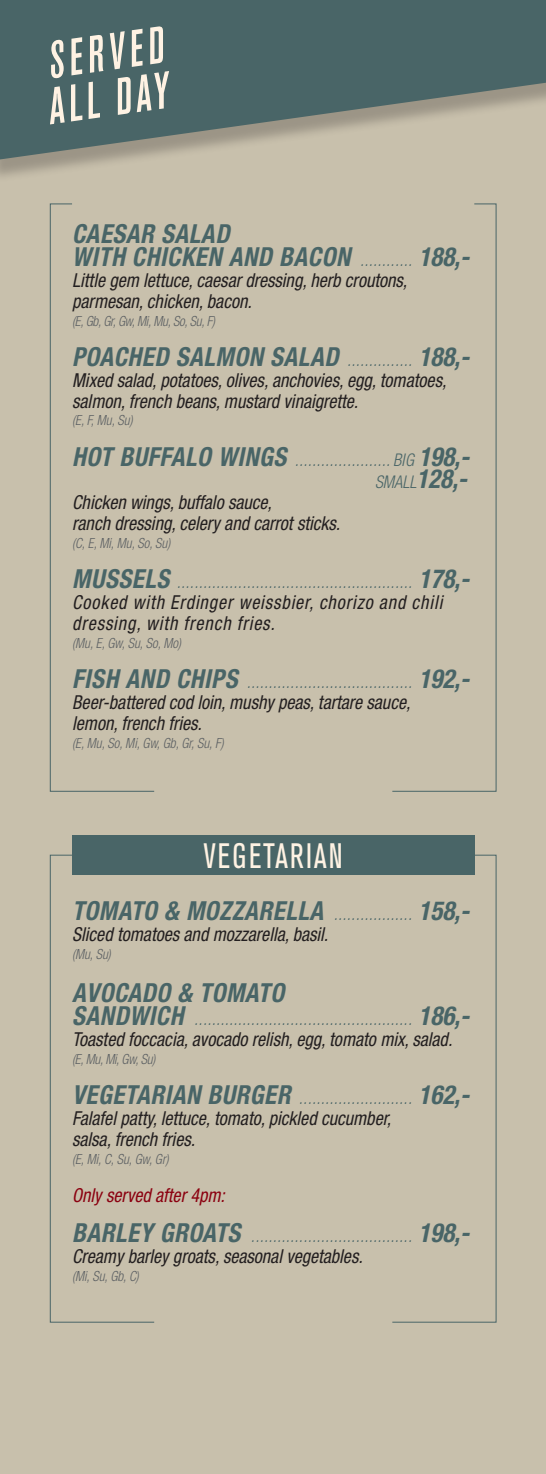
<style>
.page{position:relative;width:546px;height:1474px;background:#fff}
.page>*{position:absolute;margin:0;border:0;box-sizing:border-box;transform-origin:0 0}
.t1{font:500 condensed 51.45px/45.5px "Akzidenz Grotesk BE";color:#fef2e3;scale:.9 1}
.t2{font:condensed 35px "Akzidenz Grotesk BE";letter-spacing:.07em;color:#fef2e3;scale:.9 1}
.t3{font:italic 700 condensed 26.25px/22.8px "Helvetica Neue LT Std";letter-spacing:.025em;color:#496567;scale:.94 1}
.t4{font:italic condensed 19.25px/21px "Helvetica Neue LT Std";color:#231f20;scale:.94 1}
.t5{font:italic condensed 19.25px/21px "Helvetica Neue LT Std";letter-spacing:.05em;color:#231f20;scale:.94 1}
.t6{font:italic condensed 19.25px "Helvetica Neue LT Std";color:#8b0110;scale:.94 1}
.t7{font:italic 300 condensed 17.5px/22.8px "Helvetica Neue LT Std";color:#496567;text-align:right;scale:.94 1}
.t8{font:italic 300 condensed 14px "Helvetica Neue LT Std";color:#5c6063;scale:.94 1}
.t9{font:italic 300 condensed 14px "Helvetica Neue LT Std";letter-spacing:-.02em;color:#5c6063;scale:.94 1}
.s1{font-weight:300;font-size:17.5px}
.s2{font-weight:700;font-size:26.25px}
</style>
<div class="page">
<div style="left:0;top:0;width:546px;height:1473px;background:#c8c0ac"></div>
<div style="left:0;top:0;width:546px;height:183px;background:#231f20;opacity:.27"></div>
<svg style="left:0;top:0;width:546px;height:162px;fill:#496567"></svg>
<svg style="left:392px;top:203px;width:105px;height:589px"></svg>
<svg style="left:49px;top:203px;width:106px;height:589px"></svg>
<svg style="left:391px;top:854px;width:106px;height:468px"></svg>
<svg style="left:49px;top:854px;width:106px;height:468px"></svg>
<div style="left:72px;top:834px;width:402px;height:40px;background:#496567"></div>
<h1 class="t1" style="left:38px;top:40px;width:138px;rotate:-8deg">SERVED<br>ALL DAY</h1>
<h3 class="t3" style="left:72px;top:223px;width:424px">CAESAR SALAD<br>WITH CHICKEN AND BACON <span class="s1">............</span> 188,-</h3>
<p class="t4" style="left:72px;top:270px;width:358px">Little gem lettuce, caesar dressing, herb croutons, parmesan, chicken, bacon.</p>
<p class="t9" style="left:72px;top:312px;width:153px">(E, Gb, Gr, Gw, Mi, Mu, So, Su, F)</p>
<h3 class="t3" style="left:72px;top:345px;width:424px">POACHED SALMON SALAD <span class="s1">...............</span> 188,-</h3>
<p class="t4" style="left:72px;top:370px;width:399px">Mixed salad, potatoes, olives, anchovies, egg, tomatoes, salmon, french beans, mustard vinaigrette.</p>
<p class="t8" style="left:72px;top:412px;width:66px">(E, F, Mu, Su)</p>
<p class="t7" style="left:72px;top:448px;width:424px"><span class="s2">HOT BUFFALO WINGS</span> ...................... BIG <span class="s2">198,-<br></span>SMALL<span class="s2">128,-</span></p>
<p class="t4" style="left:72px;top:492px;width:286px">Chicken wings, buffalo sauce,<br>ranch dressing, celery and carrot sticks.</p>
<p class="t8" style="left:72px;top:535px;width:106px">(C, E, Mi, Mu, So, Su)</p>
<p class="t7" style="left:72px;top:571px;width:424px"><span class="s2">MUSSELS</span> ...................................................... <span class="s2">178,-</span></p>
<p class="t5" style="left:72px;top:592px;width:395px">Cooked with Erdinger weissbier, chorizo and chili dressing, with french fries.</p>
<p class="t8" style="left:72px;top:634px;width:117px">(Mu, E, Gw, Su, So, Mo)</p>
<p class="t7" style="left:72px;top:671px;width:424px"><span class="s2">FISH AND CHIPS</span> ...................................... <span class="s2">192,-</span></p>
<p class="t4" style="left:72px;top:692px;width:361px">Beer-battered cod loin, mushy peas, tartare sauce, lemon, french fries.</p>
<p class="t8" style="left:72px;top:734px;width:163px">(E, Mu, So, Mi, Gw, Gb, Gr, Su, F)</p>
<h2 class="t2" style="left:204px;top:836px;width:156px">VEGETARIAN</h2>
<h3 class="t3" style="left:72px;top:899px;width:424px">TOMATO &amp; MOZZARELLA <span class="s1">..................</span> 158,-</h3>
<p class="t4" style="left:72px;top:924px;width:274px">Sliced tomatoes and mozzarella, basil.</p>
<p class="t8" style="left:72px;top:945px;width:43px">(Mu, Su)</p>
<h3 class="t3" style="left:72px;top:982px;width:227px">AVOCADO &amp; TOMATO</h3>
<p class="t7" style="left:72px;top:1008px;width:424px"><span class="s2">SANDWICH</span> .................................................. <span class="s2">186,-</span></p>
<p class="t4" style="left:72px;top:1029px;width:406px">Toasted foccacia, avocado relish, egg, tomato mix, salad.</p>
<p class="t8" style="left:72px;top:1050px;width:90px">(E, Mu, Mi, Gw, Su)</p>
<p class="t7" style="left:72px;top:1086px;width:424px"><span class="s2">VEGETARIAN BURGER</span> .......................... <span class="s2">162,-</span></p>
<p class="t4" style="left:72px;top:1108px;width:341px">Falafel patty, lettuce, tomato, pickled cucumber, salsa, french fries.</p>
<p class="t8" style="left:72px;top:1150px;width:104px">(E, Mi, C, Su, Gw, Gr)</p>
<p class="t6" style="left:72px;top:1184px;width:164px">Only served after 4pm:</p>
<p class="t7" style="left:72px;top:1225px;width:424px"><span class="s2">BARLEY GROATS</span> ..................................... <span class="s2">198,-</span></p>
<p class="t4" style="left:72px;top:1246px;width:310px">Creamy barley groats, seasonal vegetables.</p>
<p class="t8" style="left:72px;top:1267px;width:72px">(Mi, Su, Gb, C)</p>
</div>
